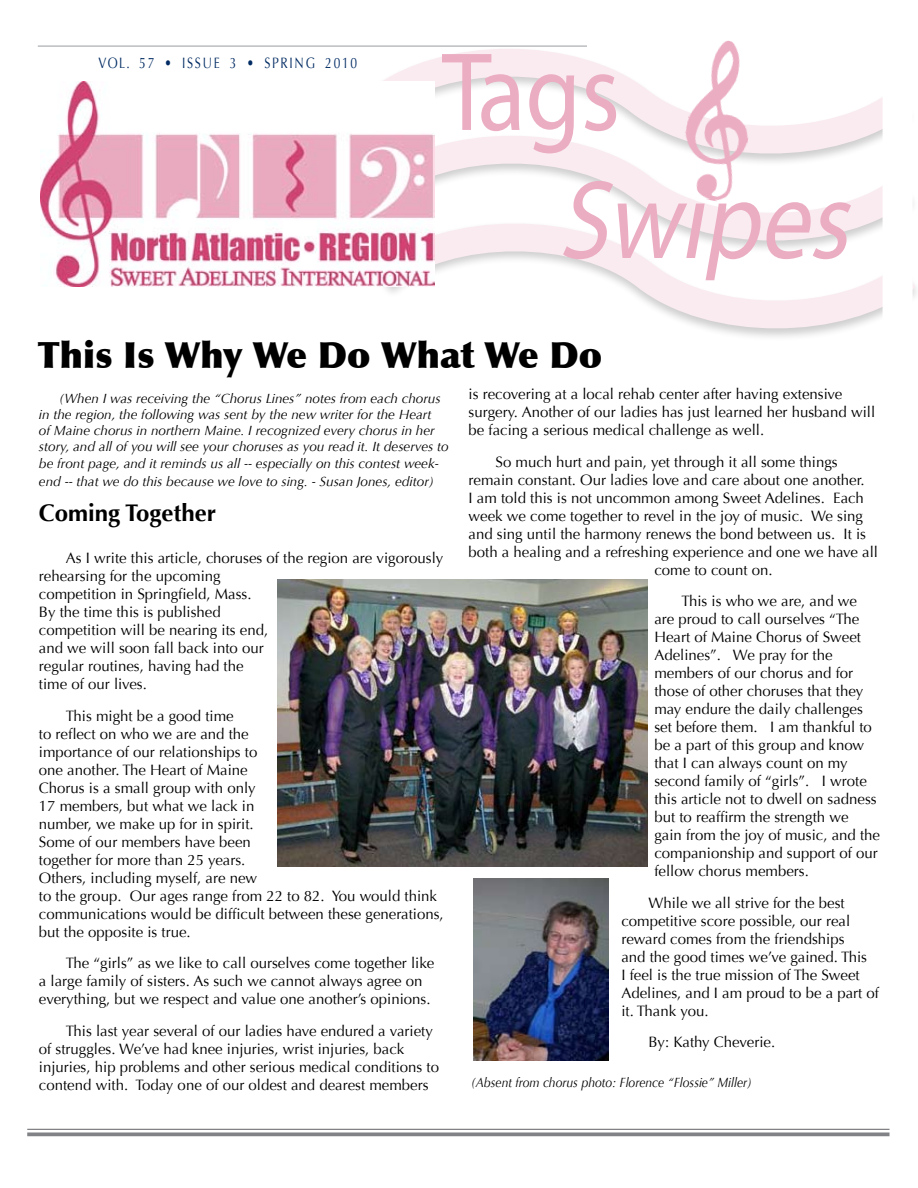
<style>
.page{position:relative;width:918px;height:1188px;background:#fff}
.page>*{position:absolute;margin:0;border:0;box-sizing:border-box;transform-origin:0 0}
.t1{font:italic 112.5px "Myriad";color:#ebadc2;scale:.88 1}
.t2{font:112.5px "Myriad";color:#ebadc2;scale:.88 1}
.t3{font:900 36px "Optima";color:#000}
.t4{font:700 24px "Optima";color:#000}
.t5{font:15px/18px "Optima";color:#000}
.t6{font:15px "Optima";letter-spacing:.145em;color:#002b63;scale:.8 1}
.t7{font:italic 13.5px/16.2px "Optima";color:#000}
.t8{font:italic 13.5px "Optima";color:#000;scale:.9 1}
</style>
<div class="page">
<hr style="left:38px;top:45px;width:555px;height:2px;background:#bcbdc0">
<svg style="left:383px;top:50px;width:500px;height:83px"></svg>
<div style="left:364px;top:133px;width:554px;height:120px;background:#000;opacity:.2"></div>
<svg style="left:435px;top:137px;width:483px;height:84px"></svg>
<div style="left:367px;top:221px;width:551px;height:120px;background:#000;opacity:.2"></div>
<svg style="left:367px;top:225px;width:551px;height:116px"></svg>
<div style="left:883px;top:80px;width:30px;height:240px;background:#fff"></div>
<hr style="left:27px;top:1129px;width:863px;height:1px;background:#808285">
<svg style="left:27px;top:1132px;width:863px;height:4px;background:#8f9193"></svg>
<img style="left:41px;top:81px;width:394px;height:206px">
<div style="left:588px;top:21px;width:330px;height:36px;background:#fff"></div>
<img style="left:674px;top:40px;width:92px;height:165px">
<img style="left:277px;top:579px;width:371px;height:287px">
<img style="left:474px;top:879px;width:134px;height:181px">
<p class="t6" style="left:98px;top:54px;width:325px">Vol. 57 • Issue 3 • spri ng 2010</p>
<h1 class="t2" style="left:442px;top:36px;width:204px">Tags</h1>
<h1 class="t1" style="left:558px;top:165px;width:354px">Swipes</h1>
<h2 class="t3" style="left:38px;top:334px;width:566px">This Is Why We Do What We Do</h2>
<p class="t7" style="left:39px;top:390px;width:411px;text-indent:20px">(When I was receiving the “Chorus Lines” notes from each chorus in the region, the following was sent by the new writer for the Heart<br>of Maine chorus in northern Maine. I recognized every chorus in her story, and all of you will see your choruses as you read it. It deserves to be front page, and it reminds us all -- especially on this contest week-</p>
<p class="t7" style="left:39px;top:473px;width:397px">end -- that we do this because we love to sing. - Susan Jones, editor)</p>
<h3 class="t4" style="left:39px;top:499px;width:179px">Coming Together</h3>
<p class="t5" style="left:39px;top:549px;width:406px;text-indent:27px">As I write this article, choruses of the region are vigorously rehearsing for the upcoming<br>competition in Springfield, Mass.<br>By the time this is published<br>competition will be nearing its end,<br>and we will soon fall back into our<br>regular routines, having had the<br>time of our lives.</p>
<p class="t5" style="left:39px;top:707px;width:406px;text-indent:27px">This might be a good time<br>to reflect on who we are and the<br>importance of our relationships to<br>one another. The Heart of Maine<br>Chorus is a small group with only<br>17 members, but what we lack in<br>number, we make up for in spirit.<br>Some of our members have been<br>together for more than 25 years.<br>Others, including myself, are new<br>to the group. Our ages range from 22 to 82. You would think communications would be difficult between these generations, but the opposite is true.</p>
<p class="t5" style="left:39px;top:954px;width:397px;text-indent:27px">The “girls” as we like to call ourselves come together like a large family of sisters. As such we cannot always agree on everything, but we respect and value one another’s opinions.</p>
<p class="t5" style="left:39px;top:1022px;width:402px;text-indent:27px">This last year several of our ladies have endured a variety of struggles. We’ve had knee injuries, wrist injuries, back injuries, hip problems and other serious medical conditions to contend with. Today one of our oldest and dearest members</p>
<p class="t5" style="left:469px;top:385px;width:408px">is recovering at a local rehab center after having extensive surgery. Another of our ladies has just learned her husband will be facing a serious medical challenge as well.</p>
<p class="t5" style="left:496px;top:453px;width:344px">So much hurt and pain, yet through it all some things</p>
<p class="t5" style="left:469px;top:471px;width:398px">remain constant. Our ladies love and care about one another.</p>
<p class="t5" style="left:469px;top:489px;width:397px">I am told this is not uncommon among Sweet Adelines. Each</p>
<p class="t5" style="left:469px;top:507px;width:396px">week we come together to revel in the joy of music. We sing</p>
<p class="t5" style="left:469px;top:525px;width:399px">and sing until the harmony renews the bond between us. It is</p>
<p class="t5" style="left:469px;top:543px;width:411px">both a healing and a refreshing experience and one we have all</p>
<p class="t5" style="left:654px;top:561px;width:120px">come to count on.</p>
<p class="t5" style="left:654px;top:592px;width:227px;text-indent:27px">This is who we are, and we are proud to call ourselves “The<br>Heart of Maine Chorus of Sweet<br>Adelines”. We pray for the members of our chorus and for those of other choruses that they may endure the daily challenges set before them. I am thankful to be a part of this group and know that I can always count on my second family of “girls”. I wrote this article not to dwell on sadness but to reaffirm the strength we<br>gain from the joy of music, and the companionship and support of our fellow chorus members.</p>
<p class="t5" style="left:621px;top:894px;width:259px;text-indent:27px">While we all strive for the best competitive score possible, our real reward comes from the friendships<br>and the good times we’ve gained. This<br>I feel is the true mission of The Sweet<br>Adelines, and I am proud to be a part of it. Thank you.</p>
<p class="t5" style="left:648px;top:1033px;width:128px">By: Kathy Cheverie.</p>
<p class="t8" style="left:471px;top:1074px;width:314px">(Absent from chorus photo: Florence “Flossie” Miller)</p>
</div>
